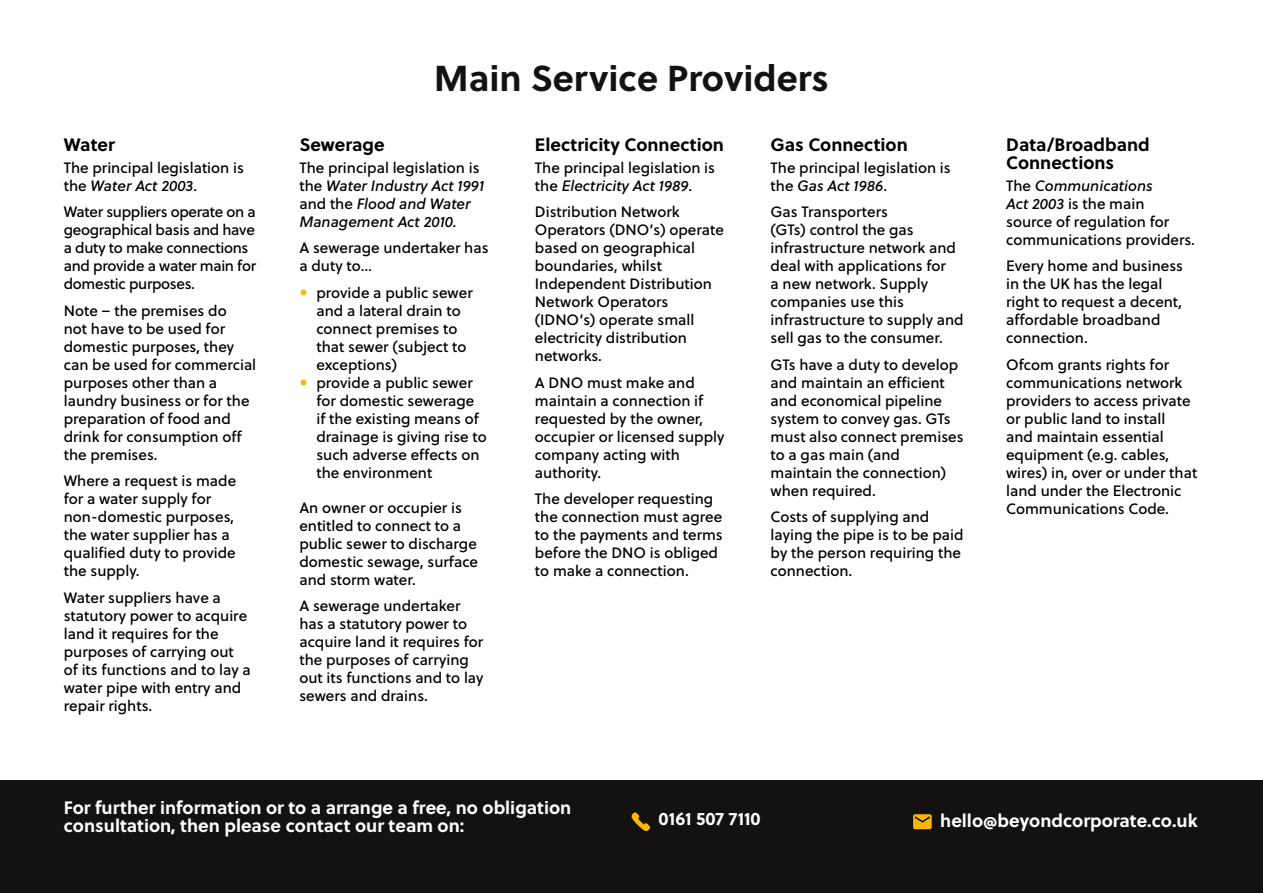
<style>
.page{position:relative;width:1263px;height:893px;background:#fff}
.page>*{position:absolute;margin:0;border:0;box-sizing:border-box;transform-origin:0 0}
.t1{font:700 36px "Soleil";color:#141111}
.t2{font:700 18px/18px "Soleil";color:#fff}
.t3{font:700 18px/18px "Soleil";color:#000}
.t4{font:15px/18px "Soleil Bk";color:#000}
.t5{font:15px/18px "Soleil Bk";letter-spacing:-.02em;color:#000}
.t6{font:italic 15px/18px "Soleil Bk";color:#000}
.s1{font-style:italic}
.s2{font-style:normal}
</style>
<div class="page">
<div style="left:0;top:781px;width:631px;height:112px;background:#141111"></div>
<div style="left:631px;top:781px;width:632px;height:112px;background:#141111"></div>
<svg style="left:913px;top:814px;width:19px;height:15px"></svg>
<svg style="left:631px;top:812px;width:19px;height:19px"></svg>
<p class="t3" style="left:64px;top:134px;width:53px">Water</p>
<p class="t4" style="left:64px;top:158px;width:182px">The principal legislation is the <span class="s1">Water Act 2003</span>.</p>
<p class="t5" style="left:64px;top:202px;width:194px">Water suppliers operate on a geographical basis and have a duty to make connections and provide a water main for domestic purposes.</p>
<p class="t4" style="left:64px;top:301px;width:194px">Note – the premises do<br>not have to be used for domestic purposes, they can be used for commercial purposes other than a laundry business or for the preparation of food and drink for consumption off the premises.</p>
<p class="t4" style="left:64px;top:472px;width:174px">Where a request is made for a water supply for non-domestic purposes, the water supplier has a qualified duty to provide the supply.</p>
<p class="t4" style="left:64px;top:588px;width:188px">Water suppliers have a statutory power to acquire land it requires for the purposes of carrying out of its functions and to lay a water pipe with entry and repair rights.</p>
<h1 class="t1" style="left:434px;top:50px;width:396px">Main Service Providers</h1>
<p class="t3" style="left:299px;top:134px;width:87px">Sewerage</p>
<p class="t6" style="left:299px;top:158px;width:186px"><span class="s2">The principal legislation is the</span> Water Industry Act 1991 <span class="s2">and the</span> Flood and Water<br>Management Act 2010.</p>
<p class="t4" style="left:299px;top:238px;width:191px">A sewerage undertaker has a duty to…</p>
<p class="t4" style="left:316px;top:283px;width:172px">provide a public sewer and a lateral drain to connect premises to that sewer (subject to exceptions)<br>provide a public sewer for domestic sewerage if the existing means of drainage is giving rise to such adverse effects on the environment</p>
<p class="t4" style="left:299px;top:498px;width:180px">An owner or occupier is entitled to connect to a public sewer to discharge domestic sewage, surface and storm water.</p>
<p class="t4" style="left:299px;top:597px;width:186px">A sewerage undertaker has a statutory power to acquire land it requires for the purposes of carrying out its functions and to lay sewers and drains.</p>
<p class="t3" style="left:535px;top:134px;width:191px">Electricity Connection</p>
<p class="t4" style="left:535px;top:158px;width:182px">The principal legislation is the <span class="s1">Electricity Act 1989</span>.</p>
<p class="t4" style="left:535px;top:202px;width:191px">Distribution Network<br>Operators (DNO’s) operate based on geographical boundaries, whilst<br>Independent Distribution<br>Network Operators (IDNO’s) operate small electricity distribution networks.</p>
<p class="t4" style="left:535px;top:373px;width:191px">A DNO must make and maintain a connection if requested by the owner, occupier or licensed supply company acting with authority.</p>
<p class="t4" style="left:535px;top:490px;width:189px">The developer requesting the connection must agree to the payments and terms before the DNO is obliged to make a connection.</p>
<p class="t3" style="left:770px;top:134px;width:139px">Gas Connection</p>
<p class="t4" style="left:770px;top:158px;width:182px">The principal legislation is the <span class="s1">Gas Act 1986</span>.</p>
<p class="t4" style="left:770px;top:202px;width:195px">Gas Transporters<br>(GTs) control the gas infrastructure network and deal with applications for<br>a new network. Supply companies use this infrastructure to supply and sell gas to the consumer.</p>
<p class="t4" style="left:770px;top:355px;width:195px">GTs have a duty to develop and maintain an efficient and economical pipeline system to convey gas. GTs must also connect premises to a gas main (and maintain the connection) when required.</p>
<p class="t4" style="left:770px;top:508px;width:195px">Costs of supplying and laying the pipe is to be paid by the person requiring the connection.</p>
<p class="t3" style="left:1006px;top:134px;width:145px">Data/Broadband<br>Connections</p>
<p class="t4" style="left:1006px;top:176px;width:190px">The <span class="s1">Communications<br>Act 2003</span> is the main<br>source of regulation for communications providers.</p>
<p class="t4" style="left:1006px;top:256px;width:179px">Every home and business in the UK has the legal right to request a decent, affordable broadband connection.</p>
<p class="t4" style="left:1006px;top:355px;width:193px">Ofcom grants rights for communications network providers to access private or public land to install<br>and maintain essential equipment (e.g. cables, wires) in, over or under that land under the Electronic<br>Communications Code.</p>
<p class="t2" style="left:64px;top:798px;width:509px">For further information or to a arrange a free, no obligation consultation, then please contact our team on:</p>
<p class="t2" style="left:659px;top:809px;width:104px">0161 507 7110</p>
<p class="t2" style="left:940px;top:811px;width:259px">hello@beyondcorporate.co.uk</p>
</div>
